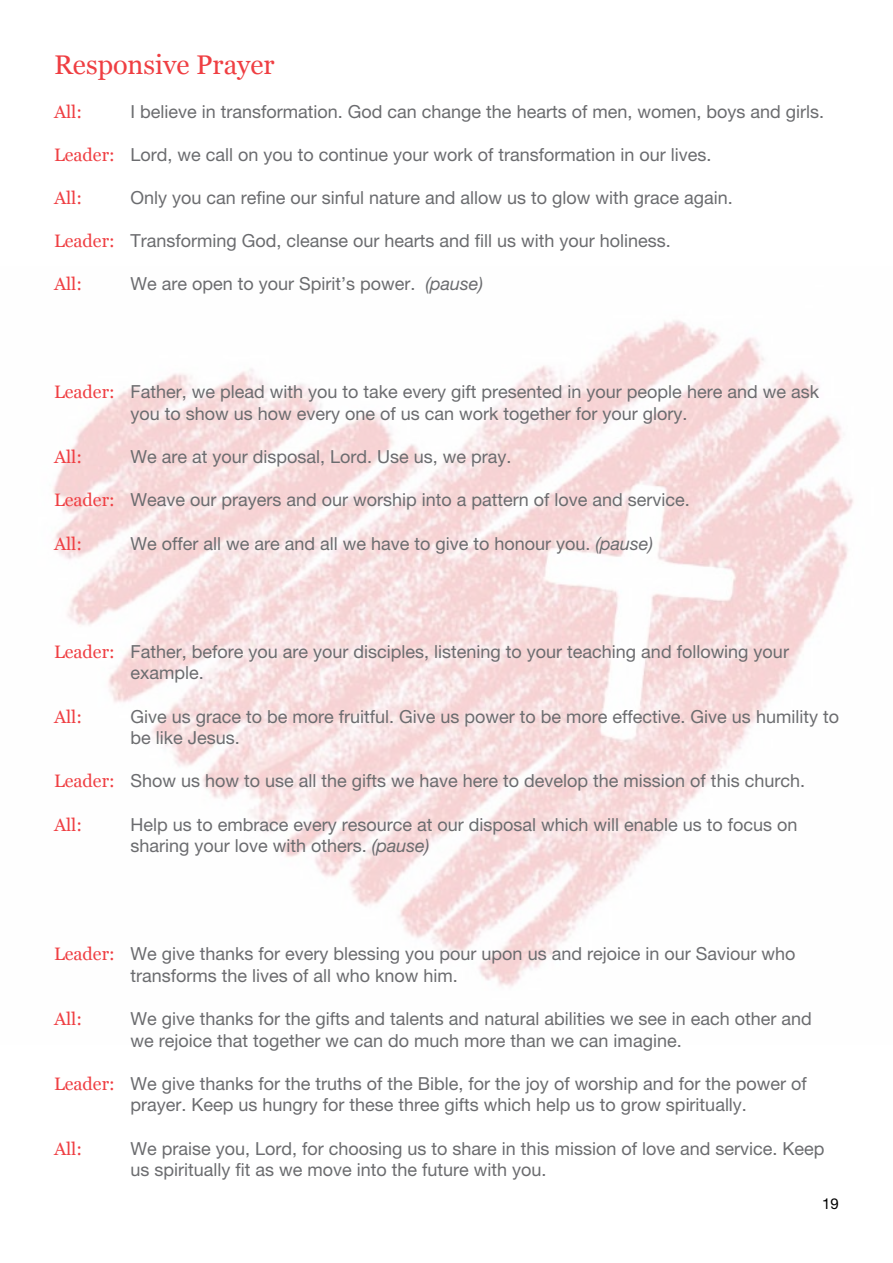
<style>
.page{position:relative;width:893px;height:1263px;background:#fff}
.page>*{position:absolute;margin:0;border:0;box-sizing:border-box;transform-origin:0 0}
.t1{font:27px "Georgia";color:#ef3e42}
.t2{font:18px/21.6px "Helvetica Neue LT Std";color:#6b6c6f}
.t3{font:18px "Georgia";color:#ef3e42}
.t4{font:15px "Helvetica Neue LT Std";color:#000}
.s1{font-family:"Georgia";color:#ef3e42}
.s2{font-style:italic}
</style>
<div class="page">
<img style="left:53px;top:320px;width:800px;height:667px">
<h1 class="t1" style="left:54px;top:49px;width:222px">Responsive Prayer</h1>
<p class="t3" style="left:54px;top:101px;width:30px">All:</p>
<p class="t2" style="left:131px;top:100px;width:695px">I believe in transformation. God can change the hearts of men, women, boys and girls.</p>
<p class="t2" style="left:54px;top:143px;width:659px"><span class="s1">Leader:</span> Lord, we call on you to continue your work of transformation in our lives.</p>
<p class="t3" style="left:54px;top:187px;width:30px">All:</p>
<p class="t2" style="left:131px;top:187px;width:604px">Only you can refine our sinful nature and allow us to glow with grace again.</p>
<p class="t2" style="left:54px;top:230px;width:618px"><span class="s1">Leader:</span> Transforming God, cleanse our hearts and fill us with your holiness.</p>
<p class="t3" style="left:54px;top:273px;width:30px">All:</p>
<p class="t2" style="left:131px;top:273px;width:354px">We are open to your Spirit’s power. <span class="s2">(pause)</span></p>
<p class="t2" style="left:131px;top:381px;width:690px;text-indent:-77px"><span class="s1">Leader:</span> Father, we plead with you to take every gift presented in your people here and we ask you to show us how every one of us can work together for your glory.</p>
<p class="t3" style="left:54px;top:446px;width:30px">All:</p>
<p class="t2" style="left:131px;top:446px;width:383px">We are at your disposal, Lord. Use us, we pray.</p>
<p class="t2" style="left:54px;top:489px;width:637px"><span class="s1">Leader:</span> Weave our prayers and our worship into a pattern of love and service.</p>
<p class="t3" style="left:54px;top:533px;width:30px">All:</p>
<p class="t2" style="left:131px;top:532px;width:524px">We offer all we are and all we have to give to honour you. <span class="s2">(pause)</span></p>
<p class="t2" style="left:131px;top:640px;width:660px;text-indent:-77px"><span class="s1">Leader:</span> Father, before you are your disciples, listening to your teaching and following your example.</p>
<p class="t3" style="left:54px;top:705px;width:30px">All:</p>
<p class="t2" style="left:131px;top:705px;width:710px">Give us grace to be more fruitful. Give us power to be more effective. Give us humility to be like Jesus.</p>
<p class="t2" style="left:54px;top:770px;width:752px"><span class="s1">Leader:</span> Show us how to use all the gifts we have here to develop the mission of this church.</p>
<p class="t3" style="left:54px;top:813px;width:30px">All:</p>
<p class="t2" style="left:131px;top:813px;width:669px">Help us to embrace every resource at our disposal which will enable us to focus on sharing your love with others. <span class="s2">(pause)</span></p>
<p class="t2" style="left:131px;top:943px;width:666px;text-indent:-77px"><span class="s1">Leader:</span> We give thanks for every blessing you pour upon us and rejoice in our Saviour who transforms the lives of all who know him.</p>
<p class="t3" style="left:54px;top:1008px;width:30px">All:</p>
<p class="t2" style="left:131px;top:1007px;width:683px">We give thanks for the gifts and talents and natural abilities we see in each other and we rejoice that together we can do much more than we can imagine.</p>
<p class="t2" style="left:131px;top:1072px;width:678px;text-indent:-77px"><span class="s1">Leader:</span> We give thanks for the truths of the Bible, for the joy of worship and for the power of prayer. Keep us hungry for these three gifts which help us to grow spiritually.</p>
<p class="t3" style="left:54px;top:1137px;width:30px">All:</p>
<p class="t2" style="left:131px;top:1137px;width:695px">We praise you, Lord, for choosing us to share in this mission of love and service. Keep us spiritually fit as we move into the future with you.</p>
<p class="t4" style="left:822px;top:1195px;width:18px">19</p>
</div>
